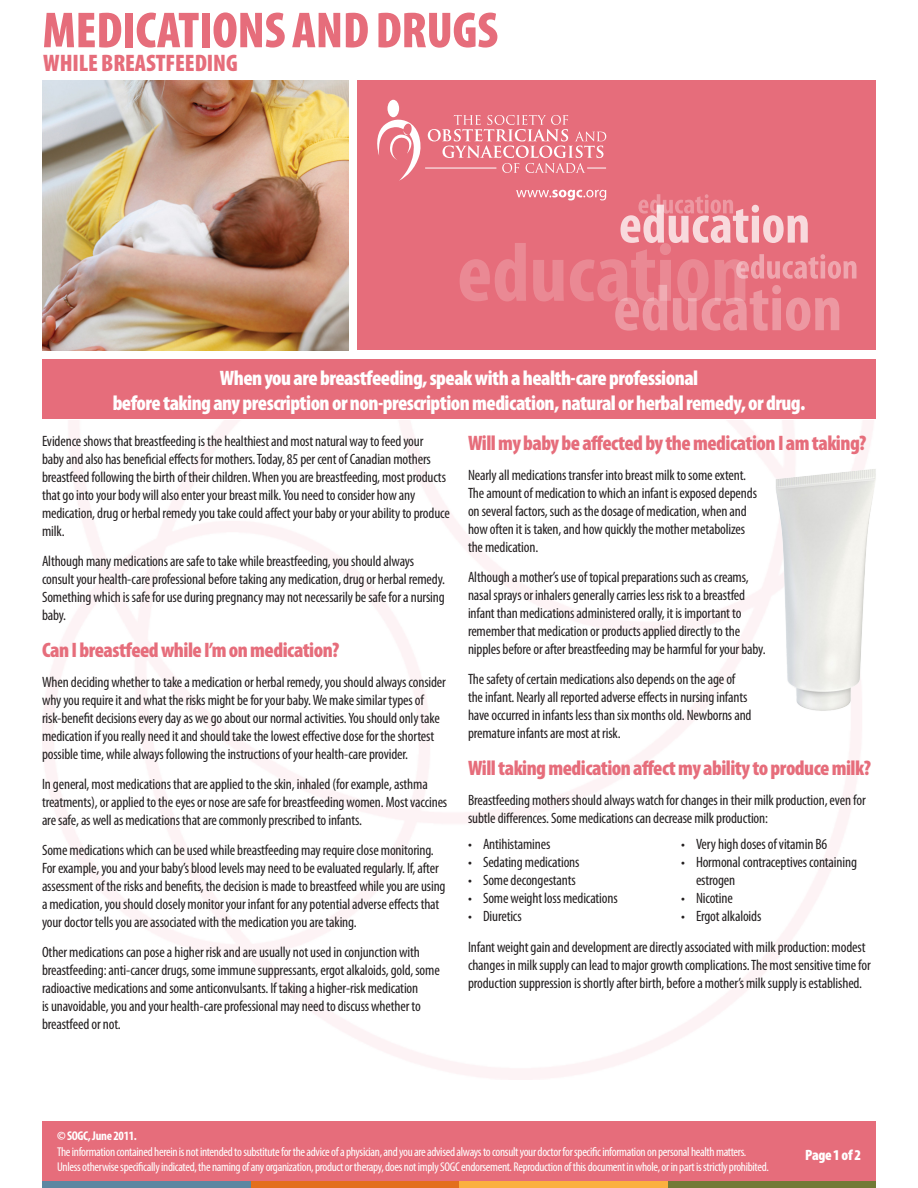
<style>
.page{position:relative;width:918px;height:1188px;background:#fff}
.page>*{position:absolute;margin:0;border:0;box-sizing:border-box;transform-origin:0 0}
.Template__Title{font:900 condensed 51px "Myriad Pro";letter-spacing:-.005em;color:#e66d7b}
.Template__Subtitle{font:900 condensed 24px "Myriad Pro";letter-spacing:-.005em;color:#e66d7b}
.Template__Headline{font:900 condensed 21px/25.2px "Myriad Pro";letter-spacing:-.025em;color:#fff;text-align:center}
.Template__Body_Headi{font:900 condensed 21px "Myriad Pro";letter-spacing:-.025em;color:#e66d7b}
.t1{font:condensed 15px/18px "Myriad Pro";letter-spacing:-.01em;color:#231f20}
.Template__Page_Numbe{font:900 condensed 15px "Myriad Pro";letter-spacing:-.025em;color:#fff}
.t2{font:condensed 12.75px/15.3px "Myriad Pro";letter-spacing:-.025em;color:#fff}
.t3{font:700 condensed 12.75px "Myriad Pro";letter-spacing:-.025em;color:#fff}
</style>
<div class="page">
<div style="left:42px;top:1121px;width:834px;height:60px;background:#e66d7b"></div>
<div style="left:668px;top:1181px;width:208px;height:7px;background:#727a35"></div>
<div style="left:459px;top:1181px;width:209px;height:7px;background:#fbb03f"></div>
<div style="left:250px;top:1181px;width:209px;height:7px;background:#e36f1d"></div>
<div style="left:42px;top:1181px;width:208px;height:7px;background:#5d86a1"></div>
<img style="left:43px;top:80px;width:306px;height:270px">
<div style="left:358px;top:80px;width:518px;height:270px;background:#e66d7b"></div>
<hr style="left:425px;top:168px;width:71px;height:1px;background:#fff">
<div style="left:388px;top:100px;width:11px;height:17px;background:#fff;border-radius:50%"></div>
<svg style="left:377px;top:119px;width:44px;height:62px"></svg>
<svg style="left:428px;top:115px;width:178px;height:58px"></svg>
<svg style="left:460px;top:190px;width:397px;height:141px"></svg>
<div style="left:42px;top:359px;width:834px;height:60px;background:#e66d7b"></div>
<img style="left:775px;top:468px;width:101px;height:244px">
<p class="Template__Title" style="left:43px;top:-2px;width:457px">MEDICATIONS AND DRUGS</p>
<p class="Template__Subtitle" style="left:43px;top:48px;width:196px">WHILE BREASTFEEDING</p>
<p class="Template__Headline" style="left:113px;top:364px;width:694px">When you are breastfeeding, speak with a health-care professional<br>before taking any prescription or non-prescription medication, natural or herbal remedy, or drug.</p>
<p class="t1" style="left:42px;top:431px;width:409px">Evidence shows that breastfeeding is the healthiest and most natural way to feed your<br>baby and also has beneficial effects for mothers. Today, 85 per cent of Canadian mothers breastfeed following the birth of their children. When you are breastfeeding, most products that go into your body will also enter your breast milk. You need to consider how any medication, drug or herbal remedy you take could affect your baby or your ability to produce milk.</p>
<p class="t1" style="left:42px;top:551px;width:405px">Although many medications are safe to take while breastfeeding, you should always consult your health-care professional before taking any medication, drug or herbal remedy.<br>Something which is safe for use during pregnancy may not necessarily be safe for a nursing baby.</p>
<p class="Template__Body_Headi" style="left:42px;top:636px;width:299px">Can I breastfeed while I’m on medication?</p>
<p class="t1" style="left:42px;top:673px;width:405px">When deciding whether to take a medication or herbal remedy, you should always consider why you require it and what the risks might be for your baby. We make similar types of risk-benefit decisions every day as we go about our normal activities. You should only take medication if you really need it and should take the lowest effective dose for the shortest possible time, while always following the instructions of your health-care provider.</p>
<p class="t1" style="left:42px;top:775px;width:407px">In general, most medications that are applied to the skin, inhaled (for example, asthma treatments), or applied to the eyes or nose are safe for breastfeeding women. Most vaccines are safe, as well as medications that are commonly prescribed to infants.</p>
<p class="t1" style="left:42px;top:841px;width:405px">Some medications which can be used while breastfeeding may require close monitoring.<br>For example, you and your baby’s blood levels may need to be evaluated regularly. If, after assessment of the risks and benefits, the decision is made to breastfeed while you are using a medication, you should closely monitor your infant for any potential adverse effects that your doctor tells you are associated with the medication you are taking.</p>
<p class="t1" style="left:42px;top:943px;width:399px">Other medications can pose a higher risk and are usually not used in conjunction with breastfeeding: anti-cancer drugs, some immune suppressants, ergot alkaloids, gold, some radioactive medications and some anticonvulsants. If taking a higher-risk medication<br>is unavoidable, you and your health-care professional may need to discuss whether to breastfeed or not.</p>
<p class="Template__Body_Headi" style="left:468px;top:430px;width:400px">Will my baby be affected by the medication I am taking?</p>
<p class="t1" style="left:468px;top:466px;width:291px">Nearly all medications transfer into breast milk to some extent.<br>The amount of medication to which an infant is exposed depends on several factors, such as the dosage of medication, when and how often it is taken, and how quickly the mother metabolizes the medication.</p>
<p class="t1" style="left:468px;top:568px;width:299px">Although a mother’s use of topical preparations such as creams, nasal sprays or inhalers generally carries less risk to a breastfed infant than medications administered orally, it is important to remember that medication or products applied directly to the nipples before or after breastfeeding may be harmful for your baby.</p>
<p class="t1" style="left:468px;top:670px;width:285px">The safety of certain medications also depends on the age of the infant. Nearly all reported adverse effects in nursing infants have occurred in infants less than six months old. Newborns and premature infants are most at risk.</p>
<p class="Template__Body_Headi" style="left:468px;top:755px;width:405px">Will taking medication affect my ability to produce milk?</p>
<p class="t1" style="left:468px;top:791px;width:399px">Breastfeeding mothers should always watch for changes in their milk production, even for subtle differences. Some medications can decrease milk production:</p>
<p class="t1" style="left:468px;top:835px;width:84px">• Antihistamines</p>
<p class="t1" style="left:468px;top:853px;width:113px">• Sedating medications</p>
<p class="t1" style="left:468px;top:871px;width:109px">• Some decongestants</p>
<p class="t1" style="left:468px;top:889px;width:151px">• Some weight loss medications</p>
<p class="t1" style="left:468px;top:907px;width:55px">• Diuretics</p>
<p class="t1" style="left:681px;top:835px;width:148px">• Very high doses of vitamin B6</p>
<p class="t1" style="left:696px;top:853px;width:162px;text-indent:-15px">• Hormonal contraceptives containing estrogen</p>
<p class="t1" style="left:681px;top:889px;width:53px">• Nicotine</p>
<p class="t1" style="left:681px;top:907px;width:82px">• Ergot alkaloids</p>
<p class="t1" style="left:468px;top:938px;width:404px">Infant weight gain and development are directly associated with milk production: modest changes in milk supply can lead to major growth complications. The most sensitive time for production suppression is shortly after birth, before a mother’s milk supply is established.</p>
<p class="t3" style="left:57px;top:1128px;width:81px">© SOGC, June 2011.</p>
<p class="t2" style="left:57px;top:1144px;width:713px">The information contained herein is not intended to substitute for the advice of a physician, and you are advised always to consult your doctor for specific information on personal health matters.<br>Unless otherwise specifically indicated, the naming of any organization, product or therapy, does not imply SOGC endorsement. Reproduction of this document in whole, or in part is strictly prohibited.</p>
<p class="Template__Page_Numbe" style="left:805px;top:1145px;width:57px">Page 1 of 2</p>
</div>
